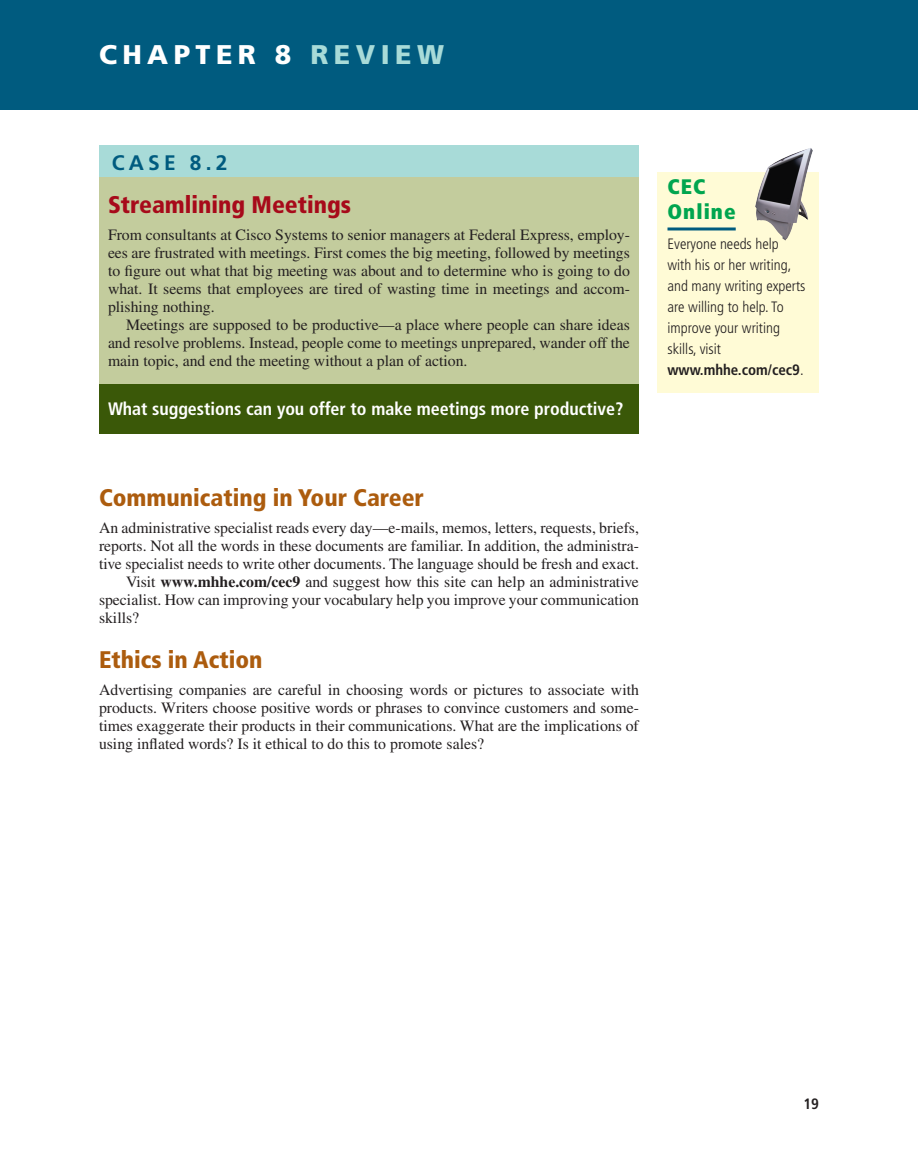
<style>
.page{position:relative;width:918px;height:1175px;background:#fff}
.page>*{position:absolute;margin:0;border:0;box-sizing:border-box;transform-origin:0 0}
.t1{font:900 27px "Frutiger";letter-spacing:.2em;color:#fff}
.t2{font:900 condensed 24px "Frutiger";color:#ac5c0e}
.t3{font:900 condensed 24px "Frutiger";color:#a70a1a}
.t4{font:900 condensed 21px/24px "Frutiger";letter-spacing:.05em;color:#00a54f}
.t5{font:700 21px "Frutiger";color:#005b7f}
.t6{font:700 condensed 18px "Frutiger";color:#fff}
.t7{font:15.75px/18px "Times";color:#231f20;text-align:justify}
.t8{font:300 condensed 15px/21px "Frutiger";color:#231f20}
.t9{font:700 condensed 15px "Frutiger";color:#231f20}
.s1{color:#a8dbd8}
.s2{font-weight:700}
</style>
<div class="page">
<div style="left:0;top:0;width:918px;height:110px;background:#005b7f"></div>
<div style="left:99px;top:176px;width:540px;height:209px;background:#c3cc9d"></div>
<div style="left:99px;top:145px;width:540px;height:32px;background:#a8dbd8"></div>
<div style="left:99px;top:384px;width:540px;height:49px;background:#3a5808"></div>
<div style="left:657px;top:172px;width:162px;height:220px;background:#fffbd6"></div>
<hr style="left:668px;top:227px;width:68px;height:3px;background:#005b7f">
<img style="left:755px;top:148px;width:58px;height:92px">
<h1 class="t1" style="left:99px;top:44px;width:347px">CHAPTER 8 <span class="s1">REVIEW</span></h1>
<h3 class="t5" style="left:112px;top:154px;width:117px">CASE 8.2</h3>
<h2 class="t3" style="left:108px;top:195px;width:245px">Streamlining Meetings</h2>
<p class="t7" style="left:108px;top:227px;width:524px">From consultants at Cisco Systems to senior managers at Federal Express, employ&shy;ees are frustrated with meetings. First comes the big meeting, followed by meetings to figure out what that big meeting was about and to determine who is going to do what. It seems that employees are tired of wasting time in meetings and accom&shy;plishing nothing.</p>
<p class="t7" style="left:108px;top:317px;width:523px;text-indent:18px">Meetings are supposed to be productive—a place where people can share ideas and resolve problems. Instead, people come to meetings unprepared, wander off the main topic, and end the meeting without a plan of action.</p>
<p class="t6" style="left:108px;top:402px;width:517px">What suggestions can you offer to make meetings more productive?</p>
<h2 class="t2" style="left:99px;top:488px;width:326px">Communicating in Your Career</h2>
<p class="t7" style="left:99px;top:520px;width:542px">An administrative specialist reads every day—e-mails, memos, letters, requests, briefs,</p>
<p class="t7" style="left:99px;top:538px;width:541px">reports. Not all the words in these documents are familiar. In addition, the administra-</p>
<p class="t7" style="left:99px;top:556px;width:541px">tive specialist needs to write other documents. The language should be fresh and exact.</p>
<p class="t7" style="left:126px;top:574px;width:514px">Visit <span class="s2">www.mhhe.com/cec9</span> and suggest how this site can help an administrative</p>
<p class="t7" style="left:99px;top:592px;width:541px">specialist. How can improving your vocabulary help you improve your communication</p>
<p class="t7" style="left:99px;top:610px;width:42px">skills?</p>
<h2 class="t2" style="left:99px;top:650px;width:165px">Ethics in Action</h2>
<p class="t7" style="left:99px;top:682px;width:541px">Advertising companies are careful in choosing words or pictures to associate with products. Writers choose positive words or phrases to convince customers and some&shy;times exaggerate their products in their communications. What are the implications of using inflated words? Is it ethical to do this to promote sales?</p>
<h3 class="t4" style="left:668px;top:177px;width:70px">CEC<br>Online</h3>
<p class="t8" style="left:668px;top:234px;width:140px">Everyone needs help with his or her writing, and many writing experts are willing to help. To improve your writing skills, visit <span class="s2">www.mhhe.com/cec9</span>.</p>
<p class="t9" style="left:803px;top:1097px;width:17px">19</p>
</div>
